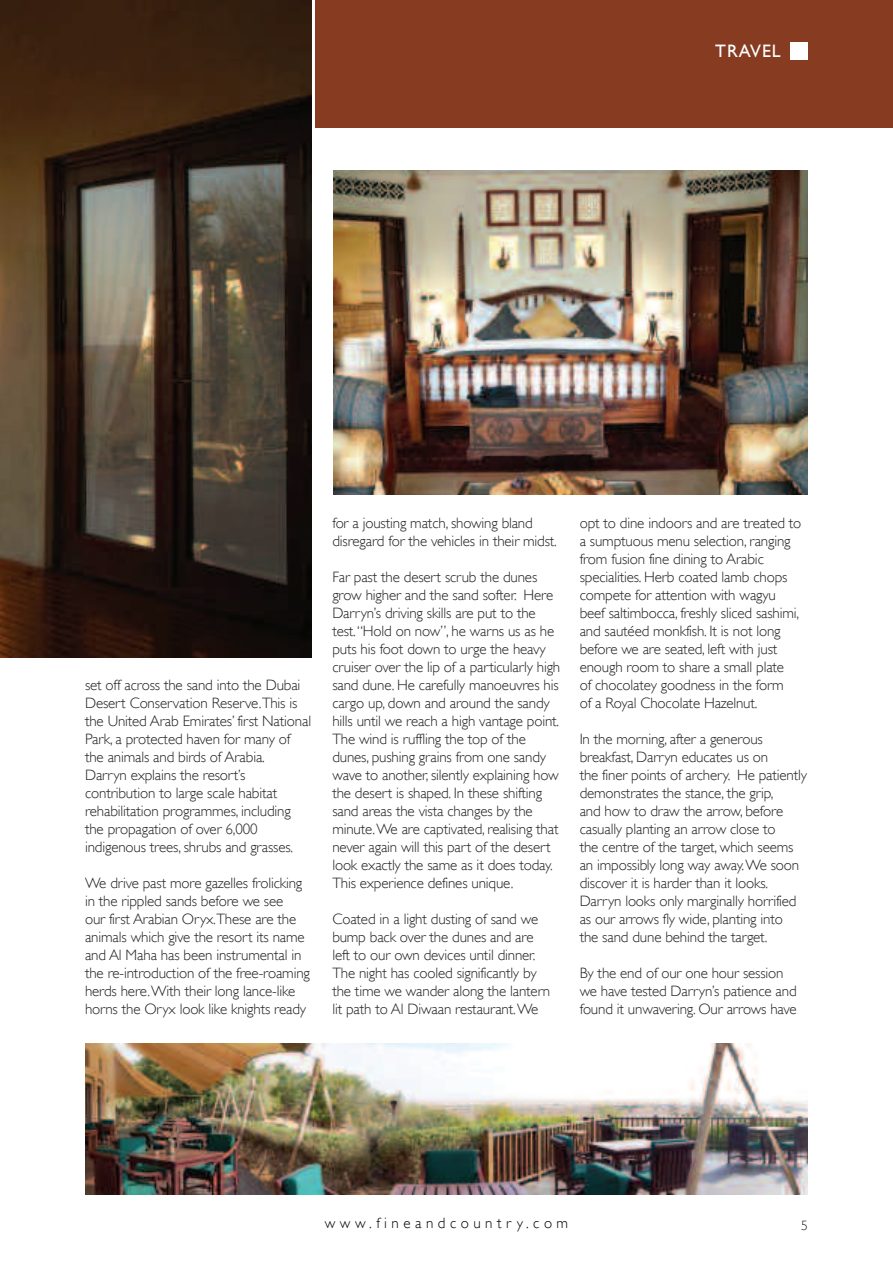
<style>
.page{position:relative;width:893px;height:1263px;background:#fff}
.page>*{position:absolute;margin:0;border:0;box-sizing:border-box;transform-origin:0 0}
.t1{font:18px "Gill Sans";letter-spacing:.05em;color:#fff}
.t2{font:300 15px/18px "Gill Sans";letter-spacing:-.01em;color:#231f20}
.t3{font:300 15px "Gill Sans";letter-spacing:.3em;color:#000}
.t4{font:300 13.5px "Gill Sans";color:#231f20}
</style>
<div class="page">
<div style="left:316px;top:0;width:577px;height:128px;background:#873c22"></div>
<img style="left:333px;top:170px;width:475px;height:325px">
<img style="left:85px;top:1043px;width:723px;height:151px">
<div style="left:791px;top:43px;width:17px;height:17px;background:#fff"></div>
<img style="left:0;top:0;width:311px;height:657px">
<p class="t1" style="left:715px;top:41px;width:67px">TRAVEL</p>
<p class="t2" style="left:85px;top:676px;width:228px">set off across the sand into the Dubai Desert Conservation Reserve.This is the United Arab Emirates’ first National Park, a protected haven for many of the animals and birds of Arabia.<br>Darryn explains the resort’s contribution to large scale habitat rehabilitation programmes, including the propagation of over 6,000 indigenous trees, shrubs and grasses.</p>
<p class="t2" style="left:85px;top:874px;width:226px">We drive past more gazelles frolicking in the rippled sands before we see<br>our first Arabian Oryx.These are the animals which give the resort its name and Al Maha has been instrumental in the re-introduction of the free-roaming herds here.With their long lance-like horns the Oryx look like knights ready</p>
<p class="t2" style="left:332px;top:514px;width:226px">for a jousting match, showing bland disregard for the vehicles in their midst.</p>
<p class="t2" style="left:332px;top:568px;width:229px">Far past the desert scrub the dunes grow higher and the sand softer. Here Darryn’s driving skills are put to the test.“Hold on now”, he warns us as he puts his foot down to urge the heavy cruiser over the lip of a particularly high sand dune. He carefully manoeuvres his cargo up, down and around the sandy hills until we reach a high vantage point.<br>The wind is ruffling the top of the dunes, pushing grains from one sandy wave to another, silently explaining how the desert is shaped. In these shifting sand areas the vista changes by the minute.We are captivated, realising that never again will this part of the desert look exactly the same as it does today.<br>This experience defines unique.</p>
<p class="t2" style="left:332px;top:910px;width:219px">Coated in a light dusting of sand we bump back over the dunes and are left to our own devices until dinner.<br>The night has cooled significantly by the time we wander along the lantern lit path to Al Diwaan restaurant.We</p>
<p class="t2" style="left:580px;top:514px;width:223px">opt to dine indoors and are treated to a sumptuous menu selection, ranging from fusion fine dining to Arabic specialities. Herb coated lamb chops compete for attention with wagyu beef saltimbocca, freshly sliced sashimi, and sautéed monkfish. It is not long before we are seated, left with just enough room to share a small plate<br>of chocolatey goodness in the form<br>of a Royal Chocolate Hazelnut.</p>
<p class="t2" style="left:580px;top:730px;width:229px">In the morning, after a generous breakfast, Darryn educates us on<br>the finer points of archery. He patiently demonstrates the stance, the grip,<br>and how to draw the arrow, before casually planting an arrow close to<br>the centre of the target, which seems an impossibly long way away.We soon discover it is harder than it looks.<br>Darryn looks only marginally horrified as our arrows fly wide, planting into<br>the sand dune behind the target.</p>
<p class="t2" style="left:580px;top:964px;width:219px">By the end of our one hour session we have tested Darryn’s patience and found it unwavering. Our arrows have</p>
<p class="t3" style="left:325px;top:1215px;width:245px">www.fineandcountry.com</p>
<p class="t4" style="left:801px;top:1218px;width:8px">5</p>
</div>
